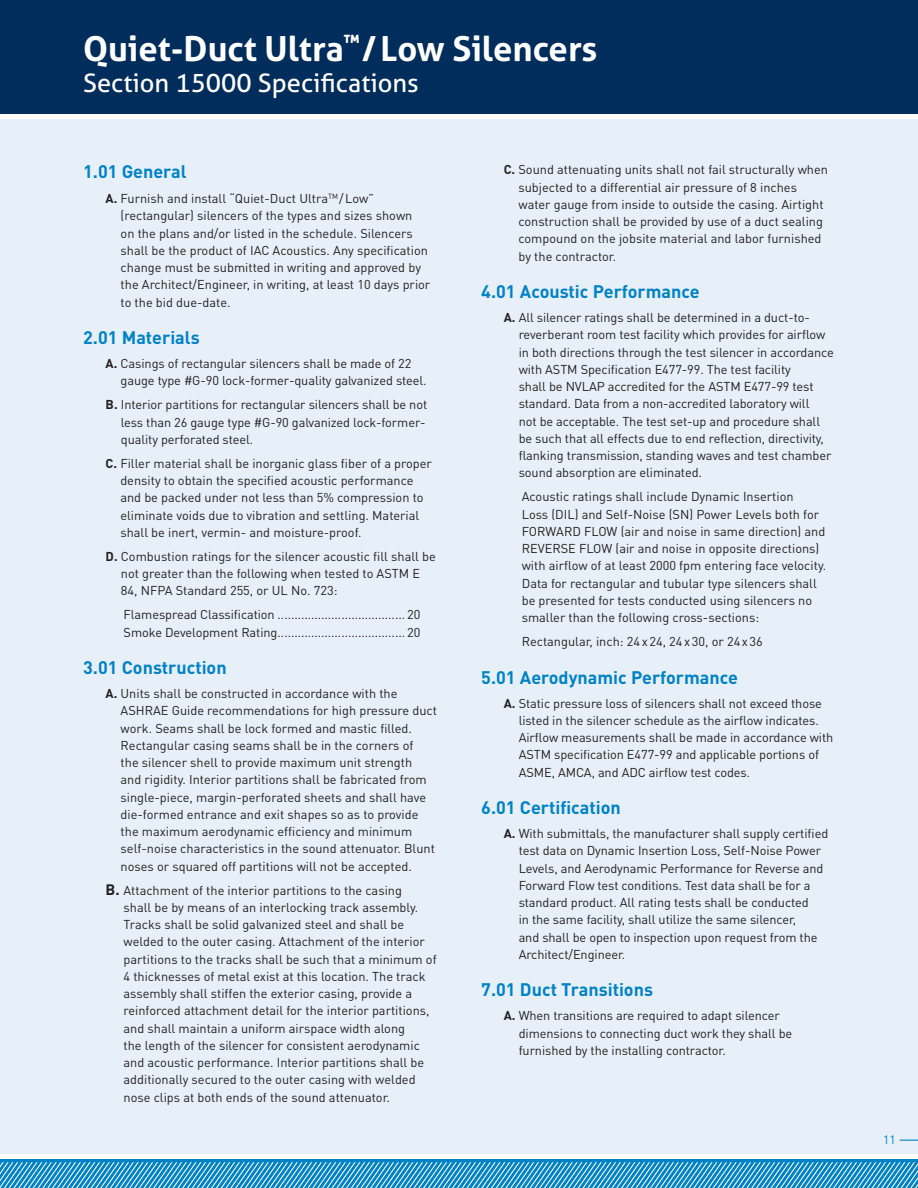
<style>
.page{position:relative;width:918px;height:1188px;background:#fff}
.page>*{position:absolute;margin:0;border:0;box-sizing:border-box;transform-origin:0 0}
.t1{font:700 34.5px "Aller";color:#fff}
.t2{font:25.5px "Aller";color:#fff}
.t3{font:700 18px "DIN Pro";color:#0082c7}
.t4{font:12.75px/17.2px "DIN Pro";color:#231f20}
.t5{font:12px "DIN Pro";color:#0082c7}
.s1{font-weight:700}
.s2{font-weight:700;font-size:15px}
</style>
<div class="page">
<div style="left:0;top:106px;width:918px;height:1053px;background:#e7eff9"></div>
<div style="left:0;top:0;width:918px;height:114px;background:#002d5c"></div>
<div style="left:0;top:1159px;width:918px;height:29px;background:linear-gradient(to right,#0082c7,#0082c7)"></div>
<svg style="left:0;top:1163px;width:918px;height:25px"></svg>
<hr style="left:0;top:1154px;width:918px;height:4px;background:#fff">
<div style="left:0;top:114px;width:918px;height:5px;background:#fff"></div>
<svg style="left:900px;top:1140px;width:18px;height:1px"></svg>
<p class="t1" style="left:83px;top:27px;width:516px">Quiet-Duct Ultra<sup>™</sup>/ Low Silencers</p>
<p class="t2" style="left:83px;top:67px;width:337px">Section 15000 Specifications</p>
<p class="t3" style="left:83px;top:160px;width:105px">1.01 General</p>
<p class="t4" style="left:121px;top:189px;width:311px;text-indent:-15px"><span class="s1">A.</span> Furnish and install “Quiet-Duct Ultra<sup>TM</sup>/Low” (rectangular) silencers of the types and sizes shown<br>on the plans and/or listed in the schedule. Silencers shall be the product of IAC Acoustics. Any specification change must be submitted in writing and approved by the Architect/Engineer, in writing, at least 10 days prior to the bid due-date.</p>
<p class="t3" style="left:83px;top:325px;width:118px">2.01 Materials</p>
<p class="t4" style="left:121px;top:354px;width:308px;text-indent:-15px"><span class="s1">A.</span> Casings of rectangular silencers shall be made of 22 gauge type #G-90 lock-former-quality galvanized steel.</p>
<p class="t4" style="left:121px;top:396px;width:308px;text-indent:-15px"><span class="s1">B.</span> Interior partitions for rectangular silencers shall be not less than 26 gauge type #G-90 galvanized lock-former&shy;quality perforated steel.</p>
<p class="t4" style="left:120px;top:454px;width:313px;text-indent:-15px"><span class="s1">C.</span> Filler material shall be inorganic glass fiber of a proper density to obtain the specified acoustic performance and be packed under not less than 5% compression to eliminate voids due to vibration and settling. Material shall be inert, vermin- and moisture-proof.</p>
<p class="t4" style="left:121px;top:547px;width:316px;text-indent:-15px"><span class="s1">D.</span> Combustion ratings for the silencer acoustic fill shall be not greater than the following when tested to ASTM E<br>84, NFPA Standard 255, or UL No. 723:</p>
<p class="t4" style="left:124px;top:606px;width:298px">Flamespread Classification ...................................... 20</p>
<p class="t4" style="left:124px;top:623px;width:298px">Smoke Development Rating...................................... 20</p>
<p class="t3" style="left:83px;top:655px;width:145px">3.01 Construction</p>
<p class="t4" style="left:121px;top:684px;width:318px;text-indent:-15px"><span class="s1">A.</span> Units shall be constructed in accordance with the ASHRAE Guide recommendations for high pressure duct work. Seams shall be lock formed and mastic filled.<br>Rectangular casing seams shall be in the corners of<br>the silencer shell to provide maximum unit strength<br>and rigidity. Interior partitions shall be fabricated from single-piece, margin-perforated sheets and shall have die-formed entrance and exit shapes so as to provide the maximum aerodynamic efficiency and minimum self-noise characteristics in the sound attenuator. Blunt noses or squared off partitions will not be accepted.</p>
<p class="t4" style="left:124px;top:881px;width:315px;text-indent:-18px"><span class="s2">B.</span> Attachment of the interior partitions to the casing<br>shall be by means of an interlocking track assembly.<br>Tracks shall be solid galvanized steel and shall be welded to the outer casing. Attachment of the interior partitions to the tracks shall be such that a minimum of 4 thicknesses of metal exist at this location. The track assembly shall stiffen the exterior casing, provide a reinforced attachment detail for the interior partitions, and shall maintain a uniform airspace width along<br>the length of the silencer for consistent aerodynamic and acoustic performance. Interior partitions shall be additionally secured to the outer casing with welded nose clips at both ends of the sound attenuator.</p>
<p class="t4" style="left:518px;top:161px;width:311px;text-indent:-15px"><span class="s1">C.</span> Sound attenuating units shall not fail structurally when subjected to a differential air pressure of 8 inches water gauge from inside to outside the casing. Airtight construction shall be provided by use of a duct sealing compound on the jobsite material and labor furnished by the contractor.</p>
<p class="t3" style="left:481px;top:279px;width:220px">4.01 Acoustic Performance</p>
<p class="t4" style="left:519px;top:308px;width:317px;text-indent:-15px"><span class="s1">A.</span> All silencer ratings shall be determined in a duct-to&shy;reverberant room test facility which provides for airflow in both directions through the test silencer in accordance with ASTM Specification E477-99. The test facility<br>shall be NVLAP accredited for the ASTM E477-99 test standard. Data from a non-accredited laboratory will<br>not be acceptable. The test set-up and procedure shall be such that all effects due to end reflection, directivity, flanking transmission, standing waves and test chamber sound absorption are eliminated.</p>
<p class="t4" style="left:522px;top:488px;width:306px">Acoustic ratings shall include Dynamic Insertion<br>Loss (DIL) and Self-Noise (SN) Power Levels both for FORWARD FLOW (air and noise in same direction) and REVERSE FLOW (air and noise in opposite directions) with airflow of at least 2000 fpm entering face velocity.<br>Data for rectangular and tubular type silencers shall be presented for tests conducted using silencers no smaller than the following cross-sections:</p>
<p class="t4" style="left:522px;top:632px;width:243px">Rectangular, inch: 24x24, 24x30, or 24x36</p>
<p class="t3" style="left:481px;top:665px;width:258px">5.01 Aerodynamic Performance</p>
<p class="t4" style="left:519px;top:694px;width:316px;text-indent:-15px"><span class="s1">A.</span> Static pressure loss of silencers shall not exceed those listed in the silencer schedule as the airflow indicates.<br>Airflow measurements shall be made in accordance with ASTM specification E477-99 and applicable portions of ASME, AMCA, and ADC airflow test codes.</p>
<p class="t3" style="left:481px;top:795px;width:141px">6.01 Certification</p>
<p class="t4" style="left:519px;top:824px;width:311px;text-indent:-15px"><span class="s1">A.</span> With submittals, the manufacturer shall supply certified test data on Dynamic Insertion Loss, Self-Noise Power Levels, and Aerodynamic Performance for Reverse and Forward Flow test conditions. Test data shall be for a standard product. All rating tests shall be conducted<br>in the same facility, shall utilize the same silencer,<br>and shall be open to inspection upon request from the Architect/Engineer.</p>
<p class="t3" style="left:481px;top:978px;width:173px">7.01 Duct Transitions</p>
<p class="t4" style="left:519px;top:1007px;width:275px;text-indent:-15px"><span class="s1">A.</span> When transitions are required to adapt silencer dimensions to connecting duct work they shall be furnished by the installing contractor.</p>
<p class="t5" style="left:883px;top:1132px;width:14px">11</p>
</div>
